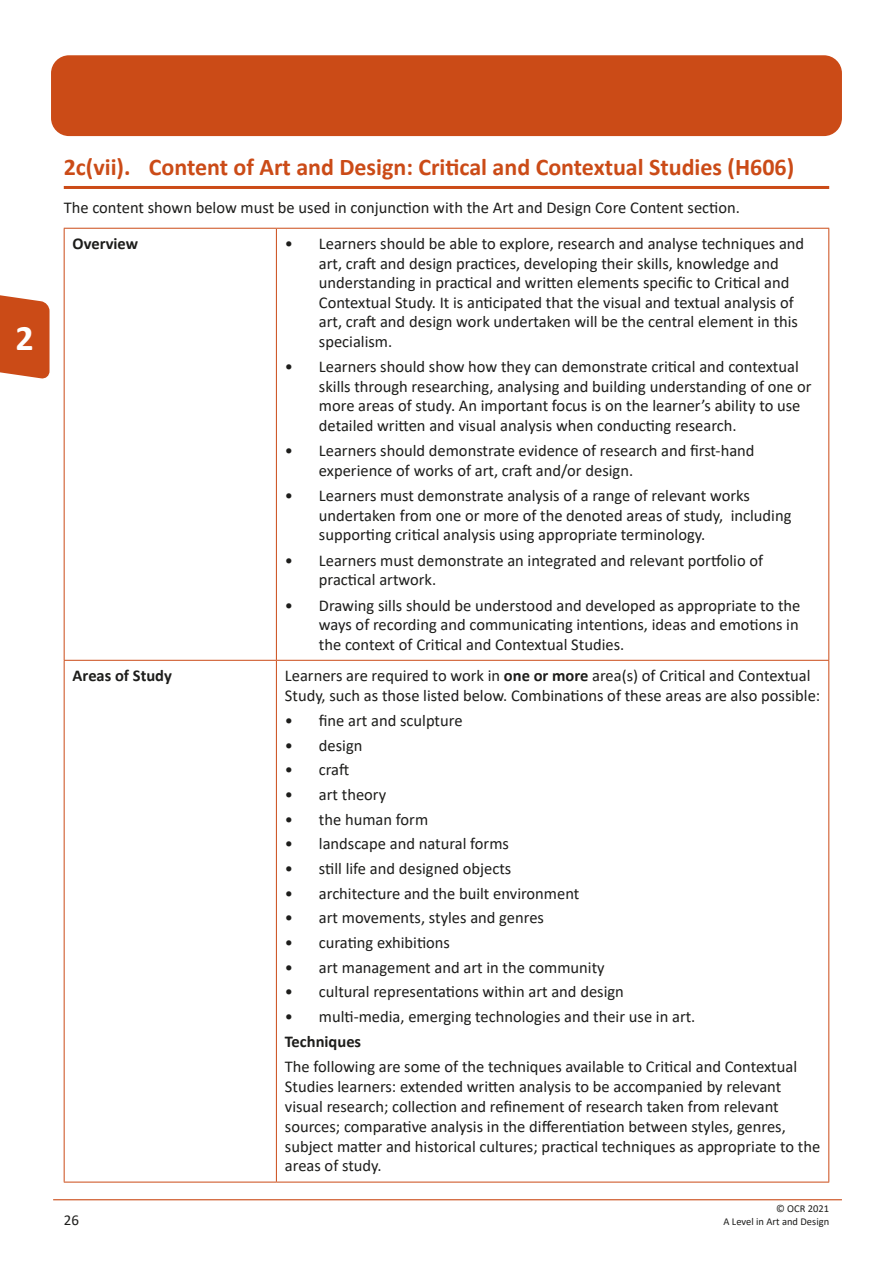
<style>
.page{position:relative;width:893px;height:1263px;background:#fff}
.page>*{position:absolute;margin:0;border:0;box-sizing:border-box;transform-origin:0 0}
.t1{font:700 36px "Calibri";color:#fff}
.Heading2i{font:700 24px "Calibri";color:#cb4b17}
.TableText{font:16.5px/19.5px "Calibri";color:#1d1d1b}
.BodyText{font:16.5px "Calibri";color:#1d1d1b}
.TableText-2{font:700 16.5px "Calibri";color:#1d1d1b}
.t2{font:15px "Calibri";color:#1d1d1b}
.t3{font:10.5px "Calibri";color:#1d1d1b}
.s1{font-weight:700}
</style>
<div class="page">
<hr style="left:53px;top:1199px;width:789px;height:1px;background:#cb4b17">
<div style="left:51px;top:55px;width:791px;height:81px;background:#cb4b17;border-radius:18px"></div>
<svg style="left:0;top:295px;width:50px;height:84px;background:#d05c2d"></svg>
<hr style="left:64px;top:186px;width:765px;height:3px;background:#cb4b17">
<hr style="left:276px;top:229px;width:1px;height:431px;background:#cb4b17">
<hr style="left:64px;top:660px;width:212px;height:1px;background:#cb4b17">
<hr style="left:276px;top:660px;width:553px;height:1px;background:#cb4b17">
<hr style="left:276px;top:661px;width:1px;height:521px;background:#cb4b17">
<hr style="left:64px;top:1182px;width:212px;height:1px;background:#cb4b17">
<hr style="left:276px;top:1182px;width:553px;height:1px;background:#cb4b17">
<hr style="left:64px;top:228px;width:212px;height:1px;background:#cb4b17">
<hr style="left:64px;top:229px;width:1px;height:431px;background:#cb4b17">
<hr style="left:276px;top:228px;width:553px;height:1px;background:#cb4b17">
<hr style="left:828px;top:229px;width:1px;height:431px;background:#cb4b17">
<hr style="left:64px;top:661px;width:1px;height:521px;background:#cb4b17">
<hr style="left:828px;top:661px;width:1px;height:521px;background:#cb4b17">
<h1 class="t1" style="left:16px;top:312px;width:20px">2</h1>
<h2 class="Heading2i" style="left:64px;top:150px;width:732px">2c(vii). Content of Art and Design: Critical and Contextual Studies (H606)</h2>
<p class="BodyText" style="left:64px;top:196px;width:678px">The content shown below must be used in conjunction with the Art and Design Core Content section.</p>
<p class="TableText-2" style="left:73px;top:232px;width:67px">Overview</p>
<p class="TableText" style="left:319px;top:233px;width:487px;text-indent:-34px">• Learners should be able to explore, research and analyse techniques and art, craft and design practices, developing their skills, knowledge and understanding in practical and written elements specific to Critical and Contextual Study. It is anticipated that the visual and textual analysis of art, craft and design work undertaken will be the central element in this specialism.</p>
<p class="TableText" style="left:319px;top:356px;width:494px;text-indent:-34px">• Learners should show how they can demonstrate critical and contextual skills through researching, analysing and building understanding of one or more areas of study. An important focus is on the learner’s ability to use detailed written and visual analysis when conducting research.</p>
<p class="TableText" style="left:319px;top:440px;width:437px;text-indent:-34px">• Learners should demonstrate evidence of research and first-hand experience of works of art, craft and/or design.</p>
<p class="TableText" style="left:319px;top:485px;width:474px;text-indent:-34px">• Learners must demonstrate analysis of a range of relevant works undertaken from one or more of the denoted areas of study, including supporting critical analysis using appropriate terminology.</p>
<p class="TableText" style="left:319px;top:550px;width:446px;text-indent:-34px">• Learners must demonstrate an integrated and relevant portfolio of practical artwork.</p>
<p class="TableText" style="left:319px;top:595px;width:483px;text-align:justify;text-indent:-34px">• Drawing sills should be understood and developed as appropriate to the ways of recording and communicating intentions, ideas and emotions in the context of Critical and Contextual Studies.</p>
<p class="TableText-2" style="left:73px;top:664px;width:101px">Areas of Study</p>
<p class="TableText" style="left:285px;top:665px;width:537px">Learners are required to work in <span class="s1">one or more</span> area(s) of Critical and Contextual<br>Study, such as those listed below. Combinations of these areas are also possible:</p>
<p class="TableText" style="left:285px;top:710px;width:179px">• fine art and sculpture</p>
<p class="TableText" style="left:285px;top:735px;width:79px">• design</p>
<p class="TableText" style="left:285px;top:760px;width:66px">• craft</p>
<p class="TableText" style="left:285px;top:784px;width:103px">• art theory</p>
<p class="TableText" style="left:285px;top:809px;width:145px">• the human form</p>
<p class="TableText" style="left:285px;top:834px;width:226px">• landscape and natural forms</p>
<p class="TableText" style="left:285px;top:858px;width:228px">• still life and designed objects</p>
<p class="TableText" style="left:285px;top:883px;width:296px">• architecture and the built environment</p>
<p class="TableText" style="left:285px;top:908px;width:261px">• art movements, styles and genres</p>
<p class="TableText" style="left:285px;top:932px;width:167px">• curating exhibitions</p>
<p class="TableText" style="left:285px;top:957px;width:321px">• art management and art in the community</p>
<p class="TableText" style="left:285px;top:982px;width:340px">• cultural representations within art and design</p>
<p class="TableText" style="left:285px;top:1006px;width:412px">• multi-media, emerging technologies and their use in art.</p>
<p class="TableText-2" style="left:285px;top:1029px;width:78px">Techniques</p>
<p class="TableText" style="left:285px;top:1057px;width:537px">The following are some of the techniques available to Critical and Contextual Studies learners: extended written analysis to be accompanied by relevant visual research; collection and refinement of research taken from relevant sources; comparative analysis in the differentiation between styles, genres, subject matter and historical cultures; practical techniques as appropriate to the areas of study.</p>
<p class="t3" style="left:776px;top:1201px;width:55px">© OCR 2021</p>
<p class="t2" style="left:64px;top:1209px;width:17px">26</p>
<p class="t3" style="left:723px;top:1214px;width:107px">A Level in Art and Design</p>
</div>
